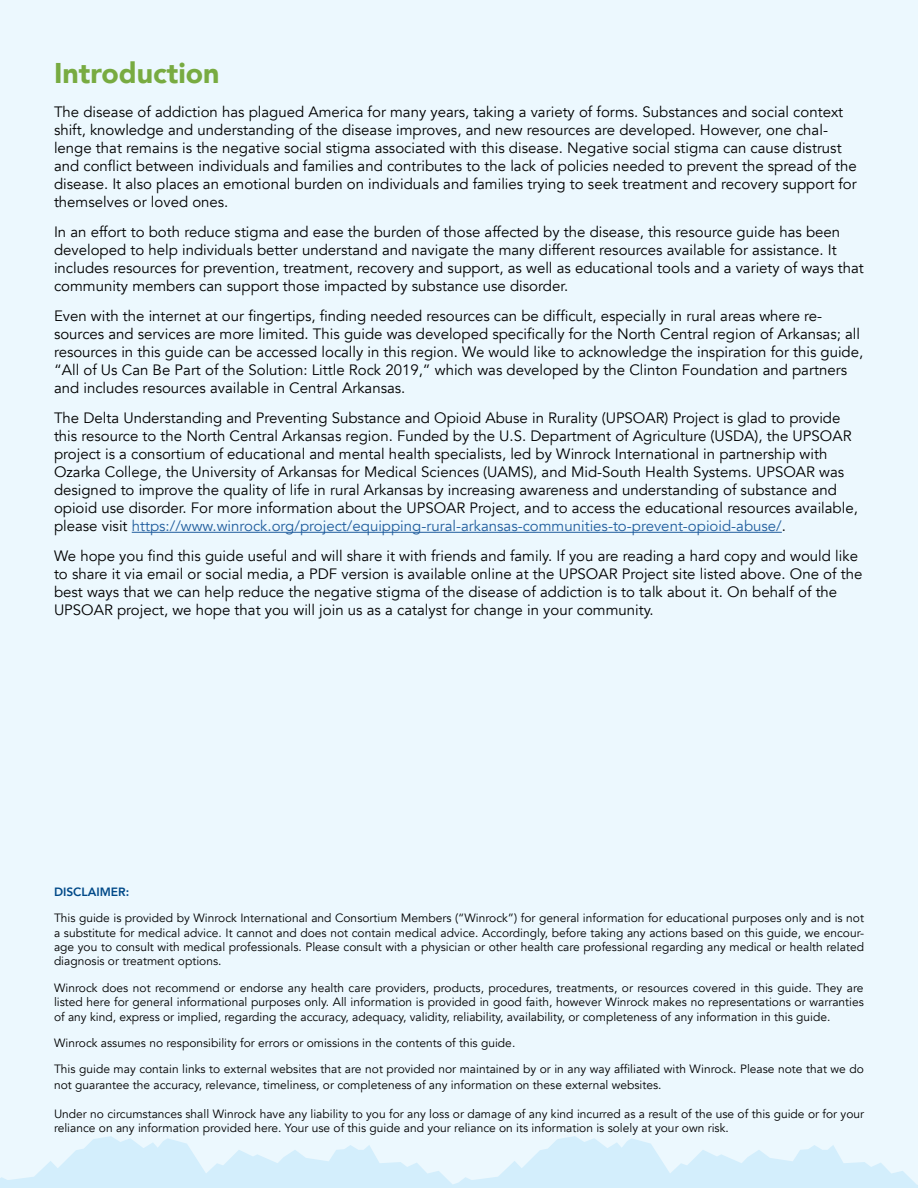
<style>
.page{position:relative;width:918px;height:1188px;background:#ecf8fe}
.page>*{position:absolute;margin:0;border:0;box-sizing:border-box;transform-origin:0 0}
.t1{font:900 28.5px "Avenir";color:#78ab41}
.t2{font:15px/18px "Avenir";color:#000}
.t3{font:12px/14.4px "Avenir";color:#000;text-align:justify}
.t4{font:800 12px "Avenir";color:#004988}
.s1{color:#215e9e}
</style>
<div class="page">
<hr style="left:132px;top:532px;width:650px;height:1px;background:#215e9e">
<svg style="left:0;top:1136px;width:918px;height:52px;fill:#d3eefc"></svg>
<h1 class="t1" style="left:54px;top:48px;width:167px">Introduction</h1>
<p class="t2" style="left:54px;top:103px;width:804px">The disease of addiction has plagued America for many years, taking a variety of forms. Substances and social context shift, knowledge and understanding of the disease improves, and new resources are developed. However, one chal&shy;lenge that remains is the negative social stigma associated with this disease. Negative social stigma can cause distrust and conflict between individuals and families and contributes to the lack of policies needed to prevent the spread of the disease. It also places an emotional burden on individuals and families trying to seek treatment and recovery support for themselves or loved ones.</p>
<p class="t2" style="left:54px;top:223px;width:811px">In an effort to both reduce stigma and ease the burden of those affected by the disease, this resource guide has been developed to help individuals better understand and navigate the many different resources available for assistance. It includes resources for prevention, treatment, recovery and support, as well as educational tools and a variety of ways that community members can support those impacted by substance use disorder.</p>
<p class="t2" style="left:54px;top:307px;width:811px">Even with the internet at our fingertips, finding needed resources can be difficult, especially in rural areas where re&shy;sources and services are more limited. This guide was developed specifically for the North Central region of Arkansas; all resources in this guide can be accessed locally in this region. We would like to acknowledge the inspiration for this guide, “All of Us Can Be Part of the Solution: Little Rock 2019,” which was developed by the Clinton Foundation and partners and includes resources available in Central Arkansas.</p>
<p class="t2" style="left:54px;top:409px;width:805px">The Delta Understanding and Preventing Substance and Opioid Abuse in Rurality (UPSOAR) Project is glad to provide this resource to the North Central Arkansas region. Funded by the U.S. Department of Agriculture (USDA), the UPSOAR project is a consortium of educational and mental health specialists, led by Winrock International in partnership with Ozarka College, the University of Arkansas for Medical Sciences (UAMS), and Mid-South Health Systems. UPSOAR was designed to improve the quality of life in rural Arkansas by increasing awareness and understanding of substance and opioid use disorder. For more information about the UPSOAR Project, and to access the educational resources available, please visit <span class="s1">https://www.winrock.org/project/equipping-rural-arkansas-communities-to-prevent-opioid-abuse/</span>.</p>
<p class="t2" style="left:54px;top:547px;width:810px">We hope you find this guide useful and will share it with friends and family. If you are reading a hard copy and would like to share it via email or social media, a PDF version is available online at the UPSOAR Project site listed above. One of the best ways that we can help reduce the negative stigma of the disease of addiction is to talk about it. On behalf of the UPSOAR project, we hope that you will join us as a catalyst for change in your community.</p>
<p class="t4" style="left:54px;top:882px;width:77px">DISCLAIMER:</p>
<p class="t3" style="left:54px;top:911px;width:812px">This guide is provided by Winrock International and Consortium Members (“Winrock”) for general information for educational purposes only and is not a substitute for medical advice. It cannot and does not contain medical advice. Accordingly, before taking any actions based on this guide, we encour&shy;age you to consult with medical professionals. Please consult with a physician or other health care professional regarding any medical or health related diagnosis or treatment options.</p>
<p class="t3" style="left:54px;top:981px;width:811px">Winrock does not recommend or endorse any health care providers, products, procedures, treatments, or resources covered in this guide. They are listed here for general informational purposes only. All information is provided in good faith, however Winrock makes no representations or warranties of any kind, express or implied, regarding the accuracy, adequacy, validity, reliability, availability, or completeness of any information in this guide.</p>
<p class="t3" style="left:54px;top:1030px;width:812px;line-height:26.4px">Winrock assumes no responsibility for errors or omissions in the contents of this guide.<br>This guide may contain links to external websites that are not provided nor maintained by or in any way affiliated with Winrock. Please note that we do</p>
<p class="t3" style="left:54px;top:1078px;width:609px">not guarantee the accuracy, relevance, timeliness, or completeness of any information on these external websites.</p>
<p class="t3" style="left:54px;top:1107px;width:812px">Under no circumstances shall Winrock have any liability to you for any loss or damage of any kind incurred as a result of the use of this guide or for your reliance on any information provided here. Your use of this guide and your reliance on its information is solely at your own risk.</p>
</div>
